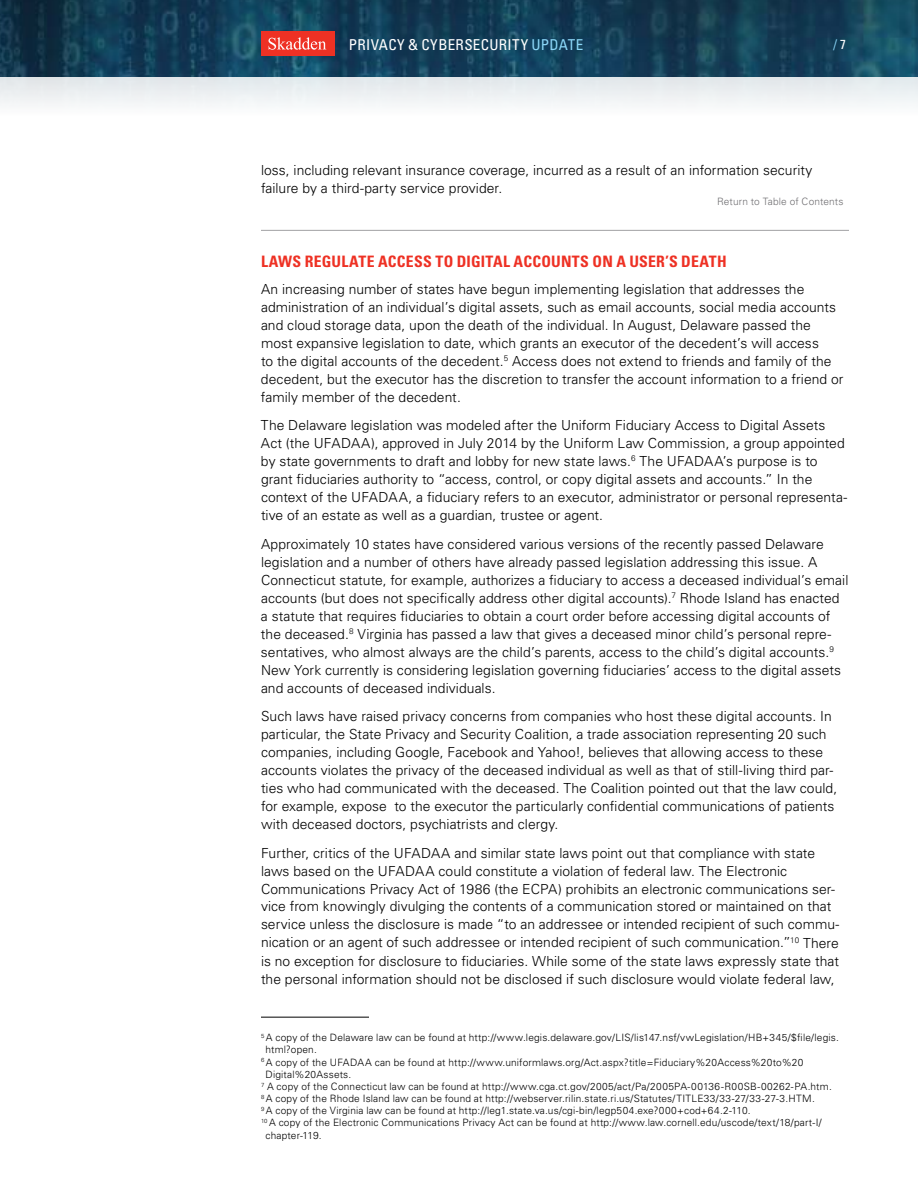
<style>
.page{position:relative;width:918px;height:1188px;background:#fff}
.page>*{position:absolute;margin:0;border:0;box-sizing:border-box;transform-origin:0 0}
.t1{font:700 condensed 15.75px "Univers LT Std";letter-spacing:.015em;color:#ee3124}
.t2{font:condensed 15px "Univers LT Std";letter-spacing:.025em;color:#fff}
.t3{font:300 13.8px/18px "Univers LT Std";letter-spacing:.005em;color:#000}
.t4{font:condensed 13.5px "Univers LT Std";color:#8bd7f8}
.t5{font:300 10.2px "Univers LT Std";letter-spacing:.015em;color:#000}
.t6{font:300 10.2px "Univers LT Std";letter-spacing:.015em;color:#6f6e71}
.s1{color:#8bd7f8}
.s2{font-size:13.2px;color:#fff}
</style>
<div class="page">
<img style="left:0;top:0;width:918px;height:104px">
<div style="left:261px;top:31px;width:73px;height:25px;background:#ee3124"></div>
<svg style="left:268px;top:37px;width:58px;height:13px"></svg>
<hr style="left:261px;top:230px;width:588px;height:1px;background:#a1a1a4">
<hr style="left:261px;top:1017px;width:108px;height:1px;background:#000">
<p class="t2" style="left:349px;top:35px;width:236px">PRIVACY &amp; CYBERSECURITY <span class="s1">UPDATE</span></p>
<p class="t4" style="left:833px;top:36px;width:14px">/<span class="s2">7</span></p>
<p class="t3" style="left:261px;top:161px;width:553px">loss, including relevant insurance coverage, incurred as a result of an information security failure by a third-party service provider.</p>
<p class="t6" style="left:717px;top:196px;width:128px">Return to Table of Contents</p>
<p class="t1" style="left:261px;top:251px;width:467px">LAWS REGULATE ACCESS TO DIGITAL ACCOUNTS ON A USER’S DEATH</p>
<p class="t3" style="left:261px;top:280px;width:584px">An increasing number of states have begun implementing legislation that addresses the administration of an individual’s digital assets, such as email accounts, social media accounts and cloud storage data, upon the death of the individual. In August, Delaware passed the most expansive legislation to date, which grants an executor of the decedent’s will access<br>to the digital accounts of the decedent.<sup>5</sup> Access does not extend to friends and family of the decedent, but the executor has the discretion to transfer the account information to a friend or family member of the decedent.</p>
<p class="t3" style="left:261px;top:416px;width:588px">The Delaware legislation was modeled after the Uniform Fiduciary Access to Digital Assets Act (the UFADAA), approved in July 2014 by the Uniform Law Commission, a group appointed by state governments to draft and lobby for new state laws.<sup>6</sup> The UFADAA’s purpose is to grant fiduciaries authority to “access, control, or copy digital assets and accounts.” In the context of the UFADAA, a fiduciary refers to an executor, administrator or personal representa&shy;tive of an estate as well as a guardian, trustee or agent.</p>
<p class="t3" style="left:261px;top:535px;width:589px">Approximately 10 states have considered various versions of the recently passed Delaware legislation and a number of others have already passed legislation addressing this issue. A Connecticut statute, for example, authorizes a fiduciary to access a deceased individual’s email accounts (but does not specifically address other digital accounts).<sup>7</sup> Rhode Island has enacted a statute that requires fiduciaries to obtain a court order before accessing digital accounts of the deceased.<sup>8</sup> Virginia has passed a law that gives a deceased minor child’s personal repre&shy;sentatives, who almost always are the child’s parents, access to the child’s digital accounts.<sup>9<br></sup>New York currently is considering legislation governing fiduciaries’ access to the digital assets and accounts of deceased individuals.</p>
<p class="t3" style="left:261px;top:707px;width:578px">Such laws have raised privacy concerns from companies who host these digital accounts. In particular, the State Privacy and Security Coalition, a trade association representing 20 such companies, including Google, Facebook and Yahoo!, believes that allowing access to these accounts violates the privacy of the deceased individual as well as that of still-living third par&shy;ties who had communicated with the deceased. The Coalition pointed out that the law could, for example, expose to the executor the particularly confidential communications of patients with deceased doctors, psychiatrists and clergy.</p>
<p class="t3" style="left:261px;top:844px;width:580px">Further, critics of the UFADAA and similar state laws point out that compliance with state laws based on the UFADAA could constitute a violation of federal law. The Electronic Communications Privacy Act of 1986 (the ECPA) prohibits an electronic communications ser&shy;vice from knowingly divulging the contents of a communication stored or maintained on that service unless the disclosure is made “to an addressee or intended recipient of such commu&shy;nication or an agent of such addressee or intended recipient of such communication.”<sup>10</sup> There is no exception for disclosure to fiduciaries. While some of the state laws expressly state that the personal information should not be disclosed if such disclosure would violate federal law,</p>
<p class="t5" style="left:261px;top:1032px;width:580px"><sup>5</sup> A copy of the Delaware law can be found at http://www.legis.delaware.gov/LIS/lis147.nsf/vwLegislation/HB+345/$file/legis.</p>
<p class="t5" style="left:265px;top:1044px;width:53px">html?open.</p>
<p class="t5" style="left:261px;top:1056px;width:544px"><sup>6</sup> A copy of the UFADAA can be found at http://www.uniformlaws.org/Act.aspx?title=Fiduciary%20Access%20to%20</p>
<p class="t5" style="left:265px;top:1068px;width:87px">Digital%20Assets.</p>
<p class="t5" style="left:261px;top:1080px;width:572px"><sup>7</sup> A copy of the Connecticut law can be found at http://www.cga.ct.gov/2005/act/Pa/2005PA-00136-R00SB-00262-PA.htm.</p>
<p class="t5" style="left:261px;top:1092px;width:555px"><sup>8</sup> A copy of the Rhode Island law can be found at http://webserver.rilin.state.ri.us/Statutes/TITLE33/33-27/33-27-3.HTM.</p>
<p class="t5" style="left:261px;top:1104px;width:491px"><sup>9</sup> A copy of the Virginia law can be found at http://leg1.state.va.us/cgi-bin/legp504.exe?000+cod+64.2-110.</p>
<p class="t5" style="left:261px;top:1117px;width:562px"><sup>10</sup> A copy of the Electronic Communications Privacy Act can be found at http://www.law.cornell.edu/uscode/text/18/part-I/</p>
<p class="t5" style="left:265px;top:1129px;width:58px">chapter-119.</p>
</div>
